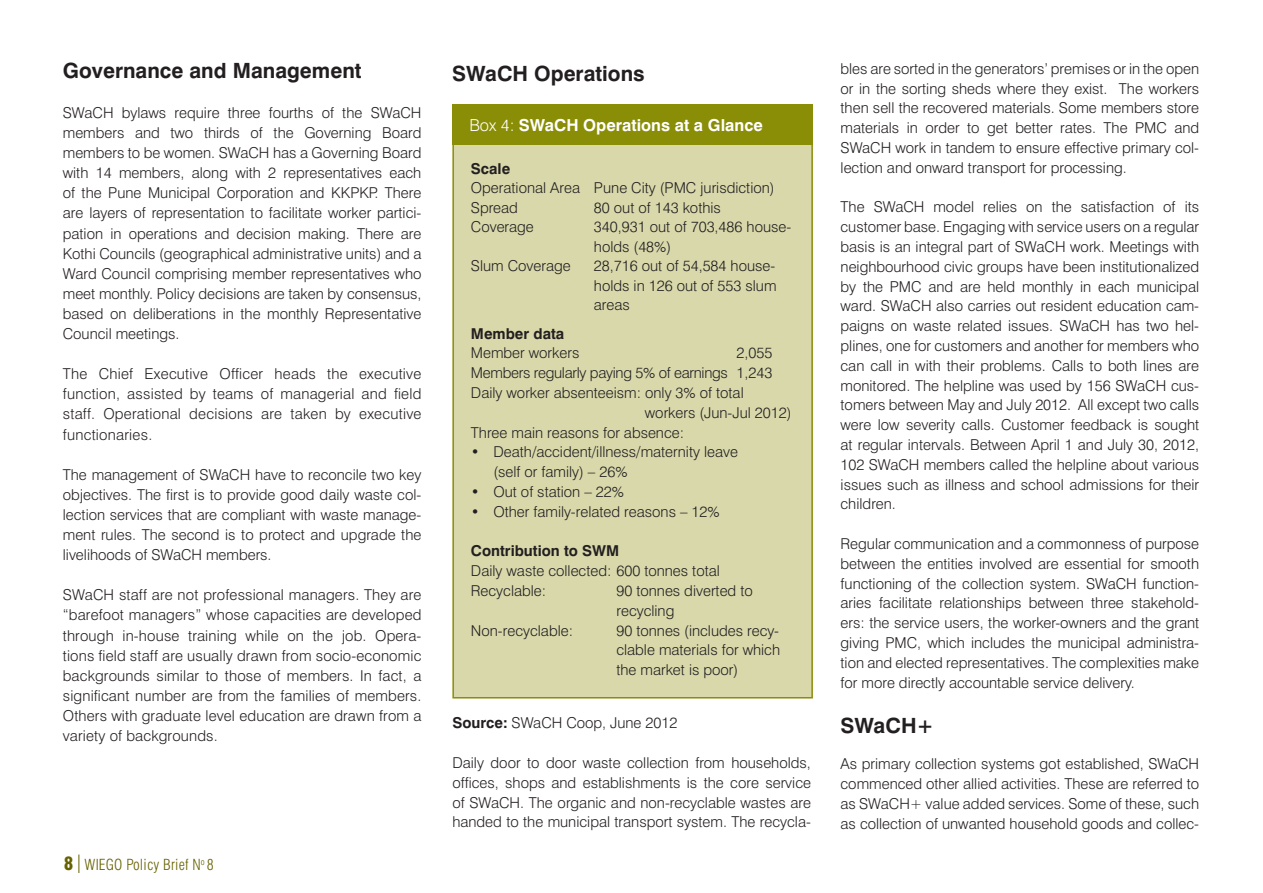
<style>
.page{position:relative;width:1263px;height:893px;background:#fff}
.page>*{position:absolute;margin:0;border:0;box-sizing:border-box;transform-origin:0 0}
.t1{font:700 21px "Swiss 721 BT";color:#231f20}
.t2{font:700 16.5px "Swiss 721 BT";color:#fff}
.t3{font:300 15px/19.8px "Swiss 721 BT";color:#231f20;text-align:justify}
.t4{font:300 15px "Swiss 721 BT";letter-spacing:-.02em;color:#231f20}
.t5{font:700 15px "Swiss 721 BT";color:#231f20}
.t6{font:300 condensed 15px "Swiss 721 BT";letter-spacing:.01em;color:#676200}
.s1{font-weight:900;font-size:18px}
.s2{font-size:24.75px}
.s3{font-weight:300}
.s4{font-weight:700}
</style>
<div class="page">
<div style="left:453px;top:106px;width:359px;height:592px;background:#d8d8ab"></div>
<div style="left:452px;top:105px;width:361px;height:593px;border:2px solid #8a8d06"></div>
<div style="left:452px;top:104px;width:361px;height:41px;background:#8a8d06"></div>
<h1 class="t1" style="left:63px;top:58px;width:300px">Governance and Management</h1>
<p class="t3" style="left:63px;top:102px;width:360px">SWaCH bylaws require three fourths of the SWaCH members and two thirds of the Governing Board members to be women. SWaCH has a Governing Board with 14 members, along with 2 representatives each of the Pune Municipal Corporation and KKPKP. There are layers of representation to facilitate worker partici&shy;pation in operations and decision making. There are Kothi Councils (geographical administrative units) and a Ward Council comprising member representatives who meet monthly. Policy decisions are taken by consensus, based on deliberations in the monthly Representative Council meetings.</p>
<p class="t3" style="left:63px;top:364px;width:360px">The Chief Executive Officer heads the executive function, assisted by teams of managerial and field staff. Operational decisions are taken by executive functionaries.</p>
<p class="t3" style="left:63px;top:464px;width:360px">The management of SWaCH have to reconcile two key objectives. The first is to provide good daily waste col&shy;lection services that are compliant with waste manage&shy;ment rules. The second is to protect and upgrade the livelihoods of SWaCH members.</p>
<p class="t3" style="left:63px;top:585px;width:360px">SWaCH staff are not professional managers. They are “barefoot managers” whose capacities are developed through in-house training while on the job. Opera&shy;tions field staff are usually drawn from socio-economic backgrounds similar to those of members. In fact, a significant number are from the families of members.<br>Others with graduate level education are drawn from a variety of backgrounds.</p>
<p class="t6" style="left:64px;top:856px;width:152px"><span class="s1">8</span> <span class="s2">I</span> WIEGO Policy Brief N<sup>o</sup> 8</p>
<h1 class="t1" style="left:452px;top:61px;width:194px">SWaCH Operations</h1>
<p class="t2" style="left:469px;top:115px;width:295px"><span class="s3">Box 4:</span> SWaCH Operations at a Glance</p>
<p class="t5" style="left:471px;top:159px;width:41px">Scale</p>
<p class="t3" style="left:471px;top:178px;width:305px">Operational Area Pune City (PMC jurisdiction)<br>Spread</p>
<p class="t3" style="left:594px;top:197px;width:129px">80 out of 143 kothis</p>
<p class="t3" style="left:471px;top:217px;width:64px">Coverage</p>
<p class="t3" style="left:594px;top:217px;width:199px">340,931 out of 703,486 house&shy;holds (48%)</p>
<p class="t3" style="left:471px;top:256px;width:101px">Slum Coverage</p>
<p class="t3" style="left:594px;top:256px;width:184px">28,716 out of 54,584 house&shy;holds in 126 out of 553 slum areas</p>
<p class="t5" style="left:471px;top:324px;width:95px">Member data</p>
<p class="t3" style="left:471px;top:343px;width:110px">Member workers</p>
<p class="t3" style="left:736px;top:343px;width:37px">2,055</p>
<p class="t4" style="left:471px;top:364px;width:303px">Members regularly paying 5% of earnings 1,243</p>
<p class="t3" style="left:471px;top:383px;width:274px">Daily worker absenteeism: only 3% of total</p>
<p class="t3" style="left:645px;top:402px;width:148px">workers (Jun-Jul 2012)</p>
<p class="t3" style="left:471px;top:422px;width:215px">Three main reasons for absence:</p>
<p class="t3" style="left:493px;top:442px;width:246px">Death/accident/illness/maternity leave</p>
<p class="t3" style="left:493px;top:462px;width:136px">(self or family) – 26%</p>
<p class="t3" style="left:493px;top:482px;width:132px">Out of station – 22%</p>
<p class="t3" style="left:493px;top:501px;width:228px">Other family-related reasons – 12%</p>
<p class="t5" style="left:471px;top:542px;width:150px">Contribution to SWM</p>
<p class="t3" style="left:471px;top:561px;width:250px">Daily waste collected: 600 tonnes total<br>Recyclable:</p>
<p class="t3" style="left:616px;top:581px;width:138px">90 tonnes diverted to recycling</p>
<p class="t3" style="left:471px;top:620px;width:104px">Non-recyclable:</p>
<p class="t3" style="left:616px;top:620px;width:165px">90 tonnes (includes recy&shy;clable materials for which the market is poor)</p>
<p class="t3" style="left:452px;top:713px;width:227px"><span class="s4">Source:</span> SWaCH Coop, June 2012</p>
<p class="t3" style="left:452px;top:753px;width:360px">Daily door to door waste collection from households, offices, shops and establishments is the core service of SWaCH. The organic and non-recyclable wastes are handed to the municipal transport system. The recycla-</p>
<p class="t3" style="left:840px;top:58px;width:360px">bles are sorted in the generators’ premises or in the open or in the sorting sheds where they exist. The workers then sell the recovered materials. Some members store materials in order to get better rates. The PMC and SWaCH work in tandem to ensure effective primary col&shy;lection and onward transport for processing.</p>
<p class="t3" style="left:840px;top:197px;width:360px">The SWaCH model relies on the satisfaction of its customer base. Engaging with service users on a regular basis is an integral part of SWaCH work. Meetings with neighbourhood civic groups have been institutionalized by the PMC and are held monthly in each municipal ward. SWaCH also carries out resident education cam&shy;paigns on waste related issues. SWaCH has two hel&shy;plines, one for customers and another for members who can call in with their problems. Calls to both lines are monitored. The helpline was used by 156 SWaCH cus&shy;tomers between May and July 2012. All except two calls were low severity calls. Customer feedback is sought at regular intervals. Between April 1 and July 30, 2012, 102 SWaCH members called the helpline about various issues such as illness and school admissions for their children.</p>
<p class="t3" style="left:840px;top:534px;width:360px">Regular communication and a commonness of purpose between the entities involved are essential for smooth functioning of the collection system. SWaCH function&shy;aries facilitate relationships between three stakehold&shy;ers: the service users, the worker-owners and the grant giving PMC, which includes the municipal administra&shy;tion and elected representatives. The complexities make for more directly accountable service delivery.</p>
<h1 class="t1" style="left:840px;top:713px;width:95px">SWaCH+</h1>
<p class="t3" style="left:840px;top:754px;width:360px">As primary collection systems got established, SWaCH commenced other allied activities. These are referred to as SWaCH+ value added services. Some of these, such as collection of unwanted household goods and collec-</p>
</div>
